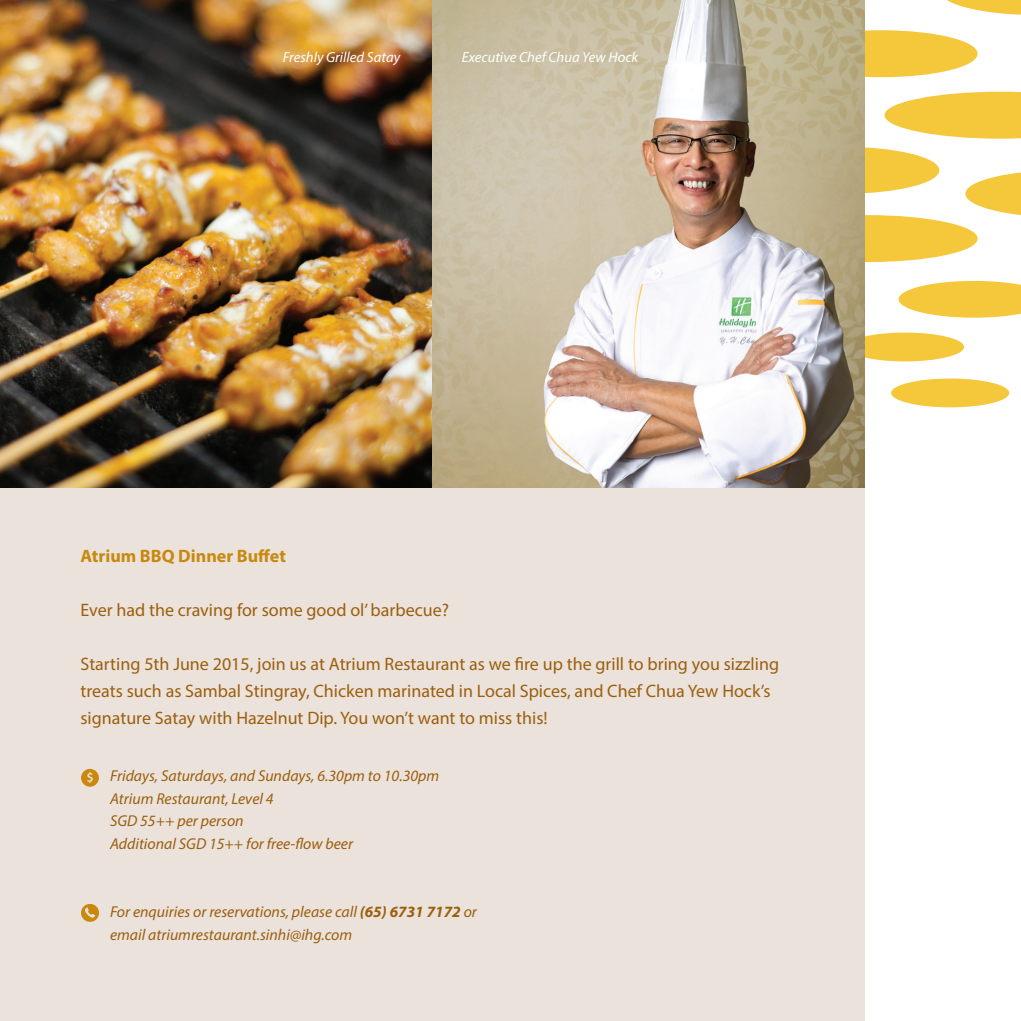
<style>
.page{position:relative;width:1021px;height:1021px;background:#fff}
.page>*{position:absolute;margin:0;border:0;box-sizing:border-box;transform-origin:0 0}
.t1{font:18px/27px "Myriad Pro";color:#9c5f0d}
.t2{font:700 18px "Myriad Pro";color:#c8890e}
.t3{font:italic 15.75px "Myriad Pro";color:#9c5f0d}
.t4{font:italic 14.62px "Myriad Pro";color:#fff}
.s1{font-weight:700}
</style>
<div class="page">
<div style="left:0;top:0;width:864px;height:1020px;background:#ebe2dc"></div>
<svg style="left:947px;top:0;width:73px;height:15px"></svg>
<svg style="left:864px;top:30px;width:113px;height:47px"></svg>
<svg style="left:898px;top:281px;width:122px;height:37px;background:#f6d05b"></svg>
<svg style="left:864px;top:332px;width:100px;height:29px;background:#f5cf5b"></svg>
<div style="left:891px;top:378px;width:118px;height:29px;background:#f5c73a;border-radius:50%"></div>
<svg style="left:884px;top:92px;width:136px;height:47px"></svg>
<svg style="left:864px;top:147px;width:156px;height:115px"></svg>
<svg style="left:81px;top:904px;width:18px;height:17px"></svg>
<svg style="left:81px;top:768px;width:18px;height:18px"></svg>
<img style="left:0;top:0;width:864px;height:487px">
<p class="t4" style="left:283px;top:48px;width:119px">Freshly Grilled Satay</p>
<p class="t4" style="left:462px;top:48px;width:178px">Executive Chef Chua Yew Hock</p>
<p class="t2" style="left:80px;top:544px;width:207px">Atrium BBQ Dinner Buffet</p>
<p class="t1" style="left:80px;top:596px;width:370px">Ever had the craving for some good ol’ barbecue?</p>
<p class="t1" style="left:80px;top:650px;width:700px">Starting 5th June 2015, join us at Atrium Restaurant as we fire up the grill to bring you sizzling treats such as Sambal Stingray, Chicken marinated in Local Spices, and Chef Chua Yew Hock’s signature Satay with Hazelnut Dip. You won’t want to miss this!</p>
<p class="t3" style="left:110px;top:766px;width:330px">Fridays, Saturdays, and Sundays, 6.30pm to 10.30pm</p>
<p class="t3" style="left:110px;top:788px;width:165px">Atrium Restaurant, Level 4</p>
<p class="t3" style="left:110px;top:811px;width:135px">SGD 55++ per person</p>
<p class="t3" style="left:110px;top:833px;width:244px">Additional SGD 15++ for free-flow beer</p>
<p class="t3" style="left:110px;top:902px;width:368px">For enquiries or reservations, please call <span class="s1">(65) 6731 7172</span> or</p>
<p class="t3" style="left:110px;top:924px;width:244px">email atriumrestaurant.sinhi@ihg.com</p>
</div>
